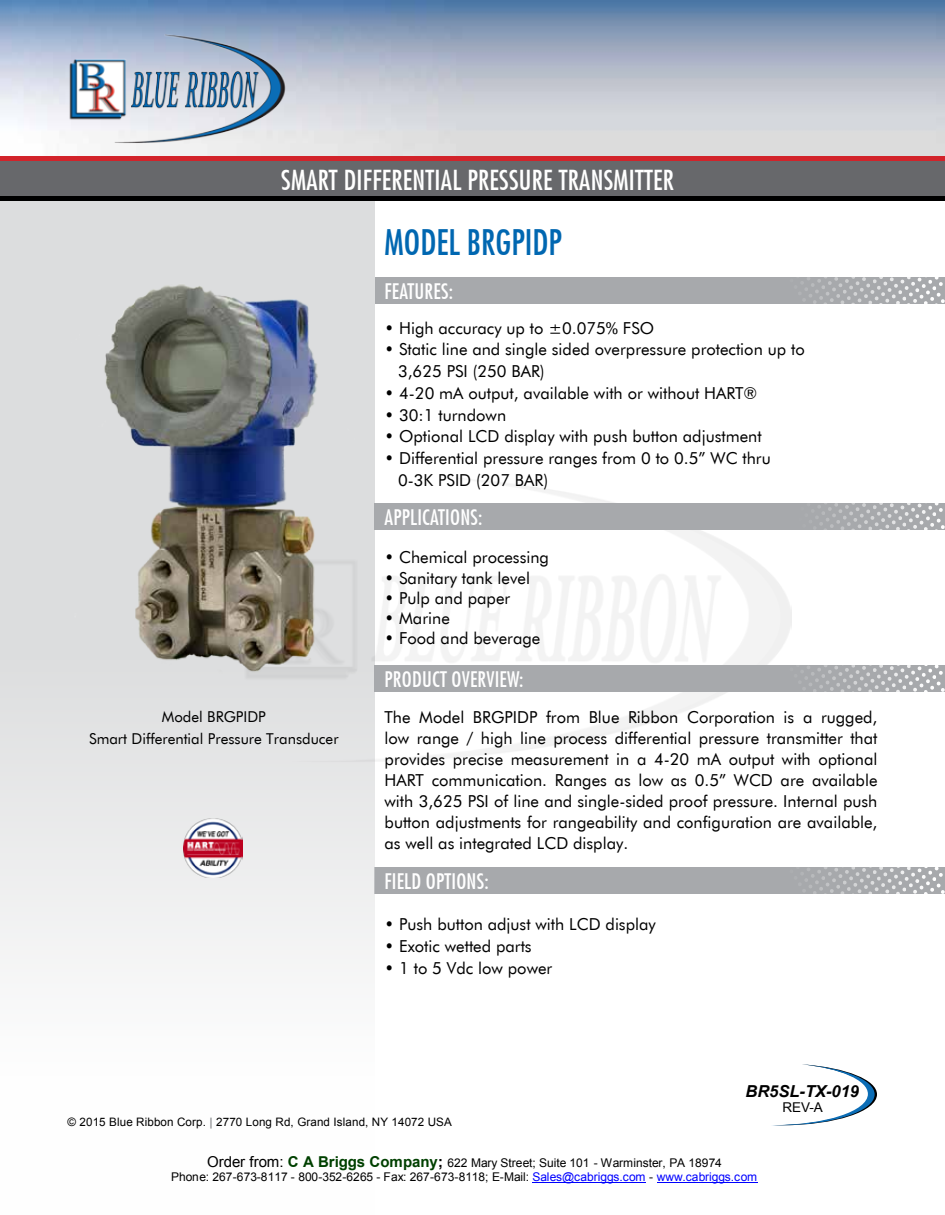
<style>
.page{position:relative;width:945px;height:1215px;background:#fff}
.page>*{position:absolute;margin:0;border:0;box-sizing:border-box;transform-origin:0 0}
.t1{font:500 condensed 34.5px "Futura";color:#0067b1}
.t2{font:500 condensed 27px "Futura";letter-spacing:.01em;color:#fff}
.t3{font:500 condensed 21px "Futura";letter-spacing:.01em;color:#fff}
.t4{font:16.5px/21px "Futura BT";color:#000}
.t5{font:italic 700 16.5px "Arial";color:#000}
.t6{font:15px/21.8px "Futura BT";color:#000;text-align:center}
.t7{font:13.5px "Arial";color:#000}
.t8{font:12px/14.2px "Arial";letter-spacing:.005em;color:#000;text-align:center}
.t9{font:11.7px "Arial";letter-spacing:.01em;color:#000}
.s1{font-weight:700;font-style:italic;color:#939598}
.s2{font-size:15px}
.s3{font-weight:700;font-size:15px;color:#004000}
.s4{font-weight:700;font-size:15px}
.s5{color:#00f}
</style>
<div class="page">
<svg style="left:783px;top:1064px;width:94px;height:61px"></svg>
<img style="left:0;top:0;width:945px;height:160px">
<div style="left:374px;top:867px;width:571px;height:27px;background:#a7a9ac"></div>
<div style="left:374px;top:277px;width:571px;height:27px;background:#a7a9ac"></div>
<svg style="left:802px;top:277px;width:143px;height:27px"></svg>
<div style="left:0;top:159px;width:374px;height:1056px;background:linear-gradient(to bottom,#d0d2d3,#fdfdfd)"></div>
<div style="left:0;top:160px;width:945px;height:37px;background:#67686b"></div>
<hr style="left:0;top:197px;width:945px;height:4px;background:#000">
<svg style="left:802px;top:867px;width:143px;height:27px"></svg>
<img style="left:240px;top:476px;width:551px;height:287px">
<div style="left:374px;top:503px;width:571px;height:27px;background:#a7a9ac"></div>
<div style="left:374px;top:665px;width:571px;height:27px;background:#a7a9ac"></div>
<svg style="left:760px;top:622px;width:185px;height:130px"></svg>
<img style="left:68px;top:256px;width:294px;height:452px">
<svg style="left:760px;top:476px;width:185px;height:113px"></svg>
<img style="left:68px;top:32px;width:220px;height:113px">
<img style="left:184px;top:819px;width:59px;height:59px">
<hr style="left:533px;top:1182px;width:113px;height:1px;background:#00f">
<hr style="left:657px;top:1182px;width:101px;height:1px;background:#00f">
<h2 class="t2" style="left:281px;top:164px;width:392px">SMART DIFFERENTIAL PRESSURE TRANSMITTER</h2>
<h1 class="t1" style="left:385px;top:222px;width:179px">MODEL BRGPIDP</h1>
<p class="t3" style="left:385px;top:278px;width:70px">FEATURES:</p>
<p class="t4" style="left:385px;top:317px;width:271px">• High accuracy up to ±0.075% FSO</p>
<p class="t4" style="left:398px;top:338px;width:408px;line-height:21.8px;text-indent:-13px">• Static line and single sided overpressure protection up to<br>3,625 PSI (250 BAR)</p>
<p class="t4" style="left:385px;top:382px;width:374px">• 4-20 mA output, available with or without HART®</p>
<p class="t4" style="left:385px;top:404px;width:123px">• 30:1 turndown</p>
<p class="t4" style="left:385px;top:426px;width:379px">• Optional LCD display with push button adjustment</p>
<p class="t4" style="left:398px;top:447px;width:374px;line-height:21.8px;text-indent:-13px">• Differential pressure ranges from 0 to 0.5” WC thru<br>0-3K PSID (207 BAR)</p>
<p class="t6" style="left:89px;top:706px;width:251px">Model BRGPIDP<br>Smart Differential Pressure Transducer</p>
<p class="t3" style="left:385px;top:505px;width:99px">APPLICATIONS:</p>
<p class="t4" style="left:385px;top:547px;width:166px">• Chemical processing</p>
<p class="t4" style="left:385px;top:567px;width:147px">• Sanitary tank level</p>
<p class="t4" style="left:385px;top:587px;width:127px">• Pulp and paper</p>
<p class="t4" style="left:385px;top:608px;width:67px">• Marine</p>
<p class="t4" style="left:385px;top:628px;width:157px">• Food and beverage</p>
<p class="t3" style="left:385px;top:667px;width:141px">PRODUCT OVERVIEW:</p>
<p class="t4" style="left:385px;top:706px;width:494px;text-align:justify">The Model BRGPIDP from Blue Ribbon Corporation is a rugged, low range / high line process differential pressure transmitter that provides precise measurement in a 4-20 mA output with optional HART communication. Ranges as low as 0.5” WCD are available with 3,625 PSI of line and single-sided proof pressure. Internal push button adjustments for rangeability and configuration are available, as well as integrated LCD display.</p>
<p class="t3" style="left:385px;top:868px;width:106px">FIELD OPTIONS:</p>
<p class="t4" style="left:385px;top:914px;width:273px">• Push button adjust with LCD display</p>
<p class="t4" style="left:385px;top:935px;width:149px">• Exotic wetted parts</p>
<p class="t4" style="left:385px;top:957px;width:169px">• 1 to 5 Vdc low power</p>
<p class="t5" style="left:745px;top:1080px;width:115px">BR5SL-TX-019</p>
<p class="t7" style="left:782px;top:1098px;width:42px">REV-A</p>
<p class="t9" style="left:68px;top:1114px;width:386px">© 2015 Blue Ribbon Corp. <span class="s1">|</span> 2770 Long Rd, Grand Island, NY 14072 USA</p>
<p class="t8" style="left:171px;top:1156px;width:587px"><span class="s2">Order from:</span> <span class="s3">C A Briggs Company</span><span class="s4">;</span> 622 Mary Street; Suite 101 - Warminster, PA 18974<br>Phone: 267-673-8117 - 800-352-6265 - Fax: 267-673-8118; E-Mail: <span class="s5">Sales@cabriggs.com</span> - <span class="s5">www.cabriggs.com</span></p>
</div>
